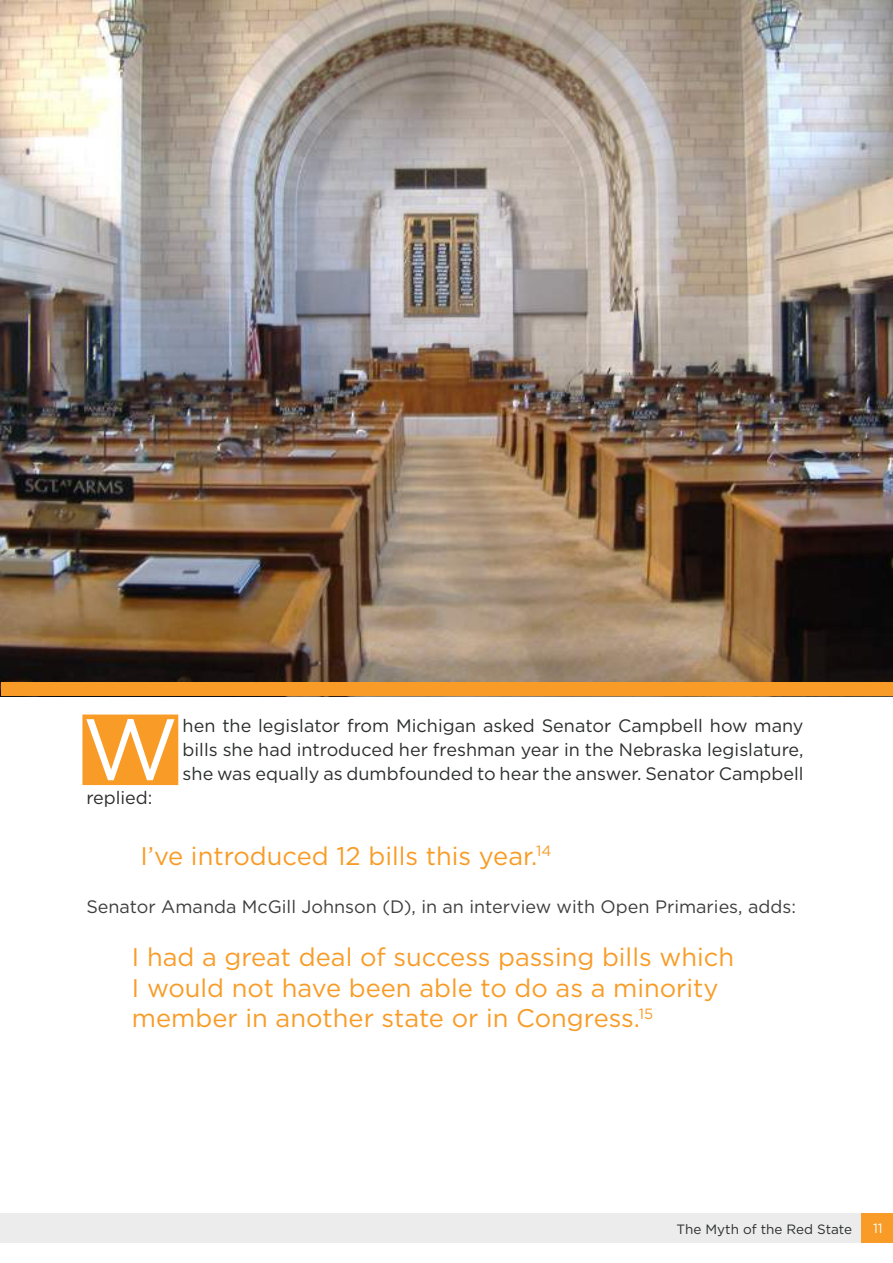
<style>
.page{position:relative;width:893px;height:1263px;background:#fff}
.page>*{position:absolute;margin:0;border:0;box-sizing:border-box;transform-origin:0 0}
.t1{font:86.55px "Gotham";color:#fff}
.t2{font:25.5px/30.6px "Gotham";color:#f89c27}
.t3{font:18px/24px "Gotham";color:#2c2d2d;text-align:justify}
.t4{font:18px "Gotham";color:#3e3e3f}
.t5{font:13.5px "Gotham";color:#2c2d2d}
.t6{font:13.5px "Gotham";color:#fff}
</style>
<div class="page">
<div style="left:0;top:1214px;width:873px;height:29px;background:#ececec"></div>
<div style="left:862px;top:1214px;width:31px;height:29px;background:#f89c27"></div>
<div style="left:82px;top:714px;width:96px;height:71px;background:#f89c27"></div>
<img style="left:0;top:1px;width:893px;height:695px">
<div style="left:1px;top:682px;width:892px;height:14px;background:#f89c27"></div>
<h1 class="t1" style="left:82px;top:694px;width:97px">W</h1>
<p class="t3" style="left:183px;top:713px;width:622px">hen the legislator from Michigan asked Senator Campbell how many bills she had introduced her freshman year in the Nebraska legislature, she was equally as dumbfounded to hear the answer. Senator Campbell</p>
<p class="t3" style="left:86px;top:785px;width:68px">replied:</p>
<h2 class="t2" style="left:140px;top:840px;width:413px">I’ve introduced 12 bills this year.<sup>14</sup></h2>
<p class="t4" style="left:86px;top:895px;width:711px">Senator Amanda McGill Johnson (D), in an interview with Open Primaries, adds:</p>
<h2 class="t2" style="left:132px;top:941px;width:604px">I had a great deal of success passing bills which<br>I would not have been able to do as a minority member in another state or in Congress.<sup>15</sup></h2>
<p class="t5" style="left:677px;top:1220px;width:177px">The Myth of the Red State</p>
<p class="t6" style="left:873px;top:1220px;width:11px">11</p>
</div>
